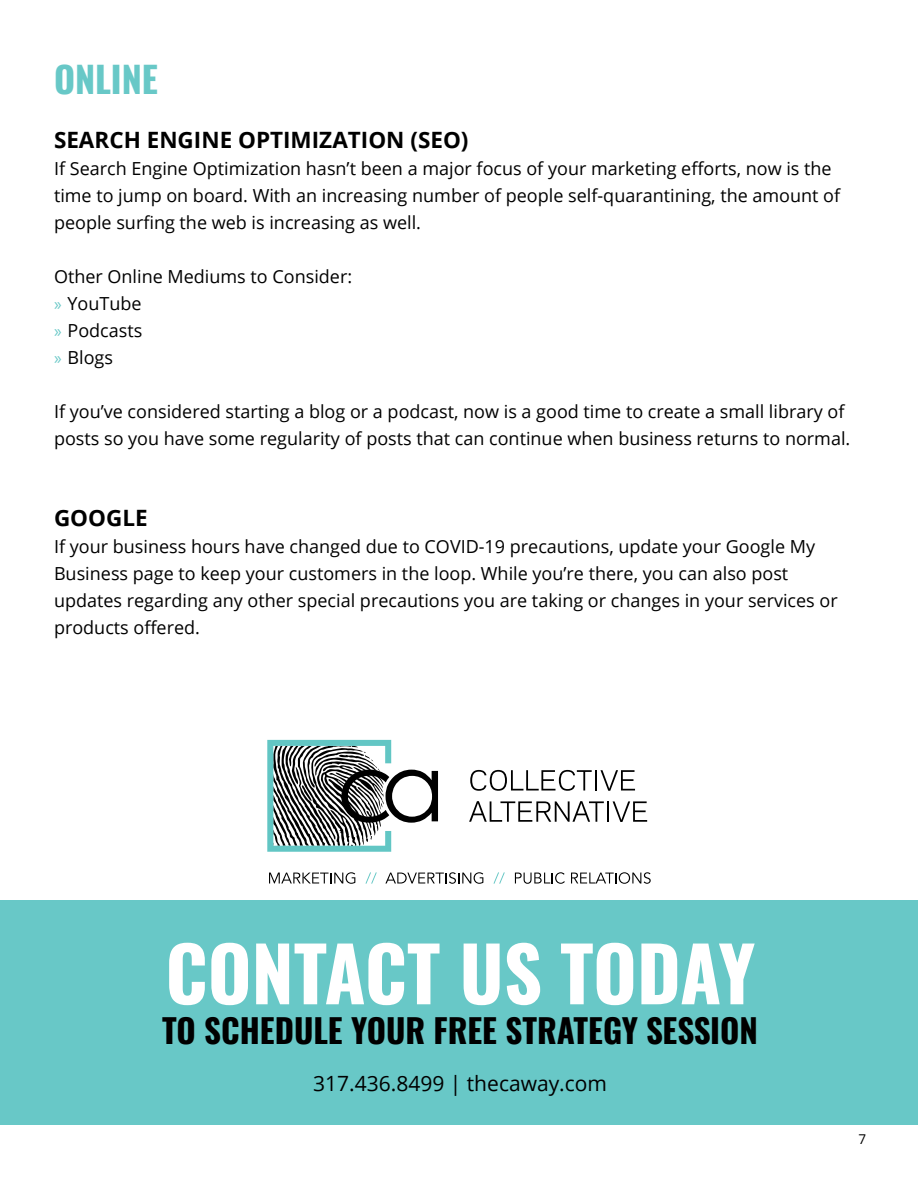
<style>
.page{position:relative;width:918px;height:1188px;background:#fff}
.page>*{position:absolute;margin:0;border:0;box-sizing:border-box;transform-origin:0 0}
.t1{font:700 75px "Oswald";color:#fff}
.t2{font:700 36px "Oswald";color:#68c8c7}
.t3{font:700 33px "Oswald";color:#000}
.t4{font:700 22.5px "Open Sans";color:#000}
.t5{font:21px "Open Sans";color:#000}
.t6{font:18px/27px "Open Sans";color:#000}
.t7{font:13.5px "Open Sans";color:#000}
.s1{font-family:"Myriad Pro";color:#68c8c7}
</style>
<div class="page">
<div style="left:0;top:900px;width:918px;height:224px;background:#68c8c7"></div>
<svg style="left:267px;top:740px;width:171px;height:112px"></svg>
<svg style="left:470px;top:770px;width:122px;height:21px"></svg>
<hr style="left:595px;top:770px;width:2px;height:21px;background:#000">
<svg style="left:600px;top:770px;width:35px;height:21px"></svg>
<svg style="left:469px;top:801px;width:135px;height:21px"></svg>
<hr style="left:607px;top:801px;width:2px;height:21px;background:#000">
<svg style="left:613px;top:801px;width:34px;height:21px"></svg>
<svg style="left:269px;top:872px;width:86px;height:12px"></svg>
<svg style="left:365px;top:872px;width:12px;height:12px"></svg>
<svg style="left:385px;top:872px;width:98px;height:12px"></svg>
<svg style="left:494px;top:872px;width:11px;height:12px"></svg>
<svg style="left:515px;top:872px;width:50px;height:12px"></svg>
<svg style="left:571px;top:872px;width:80px;height:12px"></svg>
<h2 class="t2" style="left:54px;top:47px;width:106px">ONLINE</h2>
<p class="t4" style="left:54px;top:124px;width:416px">SEARCH ENGINE OPTIMIZATION (SEO)</p>
<p class="t6" style="left:54px;top:154px;width:788px">If Search Engine Optimization hasn’t been a major focus of your marketing efforts, now is the time to jump on board. With an increasing number of people self-quarantining, the amount of people surfing the web is increasing as well.</p>
<p class="t6" style="left:54px;top:262px;width:300px">Other Online Mediums to Consider: <span class="s1">»</span> YouTube<br><span class="s1">»</span> Podcasts<br><span class="s1">»</span> Blogs</p>
<p class="t6" style="left:54px;top:397px;width:798px">If you’ve considered starting a blog or a podcast, now is a good time to create a small library of posts so you have some regularity of posts that can continue when business returns to normal.</p>
<p class="t4" style="left:54px;top:502px;width:95px">GOOGLE</p>
<p class="t6" style="left:54px;top:532px;width:785px">If your business hours have changed due to COVID-19 precautions, update your Google My Business page to keep your customers in the loop. While you’re there, you can also post updates regarding any other special precautions you are taking or changes in your services or products offered.</p>
<h1 class="t1" style="left:165px;top:907px;width:591px">CONTACT US TODAY</h1>
<h3 class="t3" style="left:162px;top:1001px;width:597px">TO SCHEDULE YOUR FREE STRATEGY SESSION</h3>
<p class="t5" style="left:313px;top:1069px;width:295px">317.436.8499 | thecaway.com</p>
<p class="t7" style="left:858px;top:1130px;width:9px">7</p>
</div>
